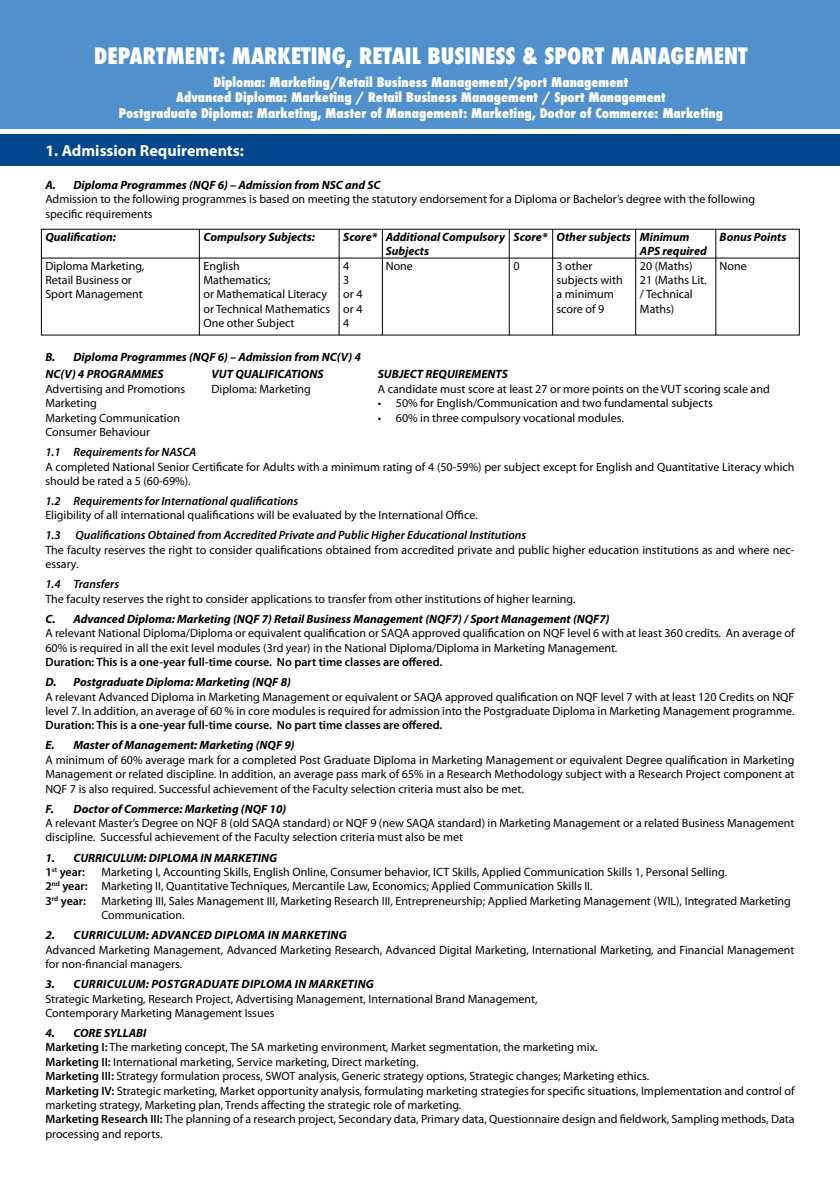
<style>
.page{position:relative;width:840px;height:1191px;background:#fff}
.page>*{position:absolute;margin:0;border:0;box-sizing:border-box;transform-origin:0 0}
.t1{font:800 condensed 22px "Futura";color:#fff}
.t2{font:700 16px "Myriad Pro";color:#fff}
.t3{font:800 condensed 13px/15.6px "Futura";color:#fff;text-align:center}
.t4{font:12px/14.4px "Myriad Pro";color:#000}
.t5{font:italic 700 12px/14.4px "Myriad Pro";color:#000}
.t6{font:italic 600 12px "Myriad Pro";color:#000}
.t7{font:600 12px "Myriad Pro";color:#000}
.t8{font:italic 700 12px "Myriad Pro";letter-spacing:.02em;color:#000}
.s1{font-weight:600;font-style:normal}
.s2{font-weight:600}
.s3{font-weight:700;font-style:italic}
</style>
<div class="page">
<div style="left:0;top:0;width:839px;height:128px;background:#5091cd"></div>
<div style="left:0;top:134px;width:839px;height:32px;background:#00478c"></div>
<hr style="left:41px;top:258px;width:758px;height:1px;background:#000">
<hr style="left:199px;top:229px;width:1px;height:106px;background:#000">
<hr style="left:338px;top:229px;width:1px;height:106px;background:#000">
<hr style="left:382px;top:229px;width:1px;height:106px;background:#000">
<hr style="left:508px;top:229px;width:1px;height:106px;background:#000">
<hr style="left:552px;top:229px;width:1px;height:106px;background:#000">
<hr style="left:635px;top:229px;width:1px;height:106px;background:#000">
<hr style="left:715px;top:229px;width:1px;height:106px;background:#000">
<h1 class="t1" style="left:94px;top:40px;width:654px">DEPARTMENT: MARKETING, RETAIL BUSINESS &amp; SPORT MANAGEMENT</h1>
<p class="t3" style="left:119px;top:74px;width:605px">Diploma: Marketing/Retail Business Management/Sport Management<br>Advanced Diploma: Marketing / Retail Business Management / Sport Management<br>Postgraduate Diploma: Marketing, Master of Management: Marketing, Doctor of Commerce: Marketing</p>
<h2 class="t2" style="left:45px;top:140px;width:200px">1. Admission Requirements:</h2>
<p class="t5" style="left:45px;top:177px;width:336px">A. Diploma Programmes (NQF 6) – Admission from NSC and SC</p>
<p class="t4" style="left:45px;top:192px;width:710px">Admission to the following programmes is based on meeting the statutory endorsement for a Diploma or Bachelor’s degree with the following specific requirements</p>
<p class="t5" style="left:45px;top:229px;width:72px">Qualification:</p>
<p class="t4" style="left:45px;top:258px;width:100px">Diploma Marketing,<br>Retail Business or<br>Sport Management</p>
<p class="t5" style="left:203px;top:229px;width:113px">Compulsory Subjects:</p>
<p class="t4" style="left:203px;top:258px;width:128px">English<br>Mathematics;<br>or Mathematical Literacy or Technical Mathematics<br>One other Subject</p>
<p class="t5" style="left:385px;top:229px;width:121px">Additional Compulsory<br>Subjects</p>
<p class="t4" style="left:385px;top:258px;width:29px">None</p>
<p class="t5" style="left:556px;top:229px;width:76px">Other subjects</p>
<p class="t4" style="left:556px;top:258px;width:68px">3 other subjects with a minimum score of 9</p>
<p class="t5" style="left:639px;top:229px;width:68px">Minimum<br>APS required</p>
<p class="t4" style="left:639px;top:258px;width:68px">20 (Maths)<br>21 (Maths Lit. / Technical<br>Maths)</p>
<p class="t5" style="left:719px;top:229px;width:68px">Bonus Points</p>
<p class="t4" style="left:719px;top:258px;width:29px">None</p>
<p class="t5" style="left:343px;top:229px;width:35px">Score*</p>
<p class="t4" style="left:343px;top:258px;width:21px">4<br>3 or 4 or 4<br>4</p>
<p class="t5" style="left:513px;top:229px;width:35px">Score*</p>
<p class="t4" style="left:513px;top:258px;width:8px">0</p>
<p class="t5" style="left:45px;top:348px;width:317px;line-height:17.2px">B. Diploma Programmes (NQF 6) – Admission from NC(V) 4<br>NC(V) 4 PROGRAMMES</p>
<p class="t4" style="left:45px;top:381px;width:141px">Advertising and Promotions<br>Marketing<br>Marketing Communication<br>Consumer Behaviour</p>
<p class="t5" style="left:211px;top:367px;width:113px">VUT QUALIFICATIONS</p>
<p class="t4" style="left:211px;top:381px;width:101px">Diploma: Marketing</p>
<p class="t5" style="left:377px;top:367px;width:132px">SUBJECT REQUIREMENTS</p>
<p class="t4" style="left:377px;top:381px;width:393px">A candidate must score at least 27 or more points on the VUT scoring scale and</p>
<p class="t4" style="left:377px;top:396px;width:336px">• 50% for English/Communication and two fundamental subjects</p>
<p class="t4" style="left:377px;top:410px;width:247px">• 60% in three compulsory vocational modules.</p>
<p class="t6" style="left:45px;top:444px;width:152px">1.1 Requirements for NASCA</p>
<p class="t4" style="left:45px;top:459px;width:750px">A completed National Senior Certificate for Adults with a minimum rating of 4 (50-59%) per subject except for English and Quantitative Literacy which should be rated a 5 (60-69%).</p>
<p class="t6" style="left:45px;top:493px;width:254px">1.2 Requirements for International qualifications</p>
<p class="t4" style="left:45px;top:508px;width:433px">Eligibility of all international qualifications will be evaluated by the International Office.</p>
<p class="t6" style="left:45px;top:528px;width:482px">1.3 Qualifications Obtained from Accredited Private and Public Higher Educational Institutions</p>
<p class="t4" style="left:45px;top:542px;width:750px">The faculty reserves the right to consider qualifications obtained from accredited private and public higher education institutions as and where nec&shy;essary.</p>
<p class="t6" style="left:45px;top:576px;width:75px">1.4 Transfers</p>
<p class="t4" style="left:45px;top:591px;width:531px">The faculty reserves the right to consider applications to transfer from other institutions of higher learning.</p>
<p class="t5" style="left:45px;top:611px;width:565px">C. Advanced Diploma: Marketing (NQF 7) Retail Business Management (NQF7) / Sport Management (NQF7)</p>
<p class="t4" style="left:45px;top:626px;width:750px">A relevant National Diploma/Diploma or equivalent qualification or SAQA approved qualification on NQF level 6 with at least 360 credits. An average of<br>60% is required in all the exit level modules (3rd year) in the National Diploma/Diploma in Marketing Management.</p>
<p class="t7" style="left:45px;top:654px;width:398px">Duration: This is a one-year full-time course. No part time classes are offered.</p>
<p class="t5" style="left:45px;top:674px;width:247px">D. Postgraduate Diploma: Marketing (NQF 8)</p>
<p class="t4" style="left:45px;top:689px;width:750px">A relevant Advanced Diploma in Marketing Management or equivalent or SAQA approved qualification on NQF level 7 with at least 120 Credits on NQF level 7. In addition, an average of 60 % in core modules is required for admission into the Postgraduate Diploma in Marketing Management programme.</p>
<p class="t7" style="left:45px;top:717px;width:398px">Duration: This is a one-year full-time course. No part time classes are offered.</p>
<p class="t5" style="left:45px;top:737px;width:250px">E. Master of Management: Marketing (NQF 9)</p>
<p class="t4" style="left:45px;top:752px;width:750px;text-align:justify">A minimum of 60% average mark for a completed Post Graduate Diploma in Marketing Management or equivalent Degree qualification in Marketing Management or related discipline. In addition, an average pass mark of 65% in a Research Methodology subject with a Research Project component at NQF 7 is also required. Successful achievement of the Faculty selection criteria must also be met.</p>
<p class="t5" style="left:45px;top:801px;width:242px">F. Doctor of Commerce: Marketing (NQF 10)</p>
<p class="t4" style="left:45px;top:815px;width:750px">A relevant Master’s Degree on NQF 8 (old SAQA standard) or NQF 9 (new SAQA standard) in Marketing Management or a related Business Management discipline. Successful achievement of the Faculty selection criteria must also be met</p>
<p class="t5" style="left:45px;top:850px;width:233px">1. CURRICULUM: DIPLOMA IN MARKETING<br><span class="s1">1</span><sup>st</sup> <span class="s1">year:</span></p>
<p class="t4" style="left:45px;top:864px;width:683px;text-indent:56px">Marketing I, Accounting Skills, English Online, Consumer behavior, ICT Skills, Applied Communication Skills 1, Personal Selling.<br><span class="s2">2</span><sup>nd</sup> <span class="s2">year:</span> Marketing II, Quantitative Techniques, Mercantile Law, Economics; Applied Communication Skills II.<br><span class="s2">3</span><sup>rd</sup> <span class="s2">year:</span></p>
<p class="t4" style="left:101px;top:893px;width:690px">Marketing III, Sales Management III, Marketing Research III, Entrepreneurship; Applied Marketing Management (WIL), Integrated Marketing<br>Communication.</p>
<p class="t8" style="left:45px;top:927px;width:303px">2. CURRICULUM: ADVANCED DIPLOMA IN MARKETING</p>
<p class="t4" style="left:45px;top:942px;width:750px">Advanced Marketing Management, Advanced Marketing Research, Advanced Digital Marketing, International Marketing, and Financial Management for non-financial managers.</p>
<p class="t8" style="left:45px;top:976px;width:330px">3. CURRICULUM: POSTGRADUATE DIPLOMA IN MARKETING</p>
<p class="t4" style="left:45px;top:991px;width:493px">Strategic Marketing, Research Project, Advertising Management, International Brand Management,<br>Contemporary Marketing Management Issues</p>
<p class="t4" style="left:45px;top:1025px;width:750px"><span class="s3">4. CORE SYLLABI<br></span><span class="s2">Marketing I:</span> The marketing concept, The SA marketing environment, Market segmentation, the marketing mix.<br><span class="s2">Marketing II:</span> International marketing, Service marketing, Direct marketing.<br><span class="s2">Marketing III:</span> Strategy formulation process, SWOT analysis, Generic strategy options, Strategic changes; Marketing ethics.<br><span class="s2">Marketing IV:</span> Strategic marketing, Market opportunity analysis, formulating marketing strategies for specific situations, Implementation and control of marketing strategy, Marketing plan, Trends affecting the strategic role of marketing.<br><span class="s2">Marketing Research III:</span> The planning of a research project, Secondary data, Primary data, Questionnaire design and fieldwork, Sampling methods, Data processing and reports.</p>
</div>
